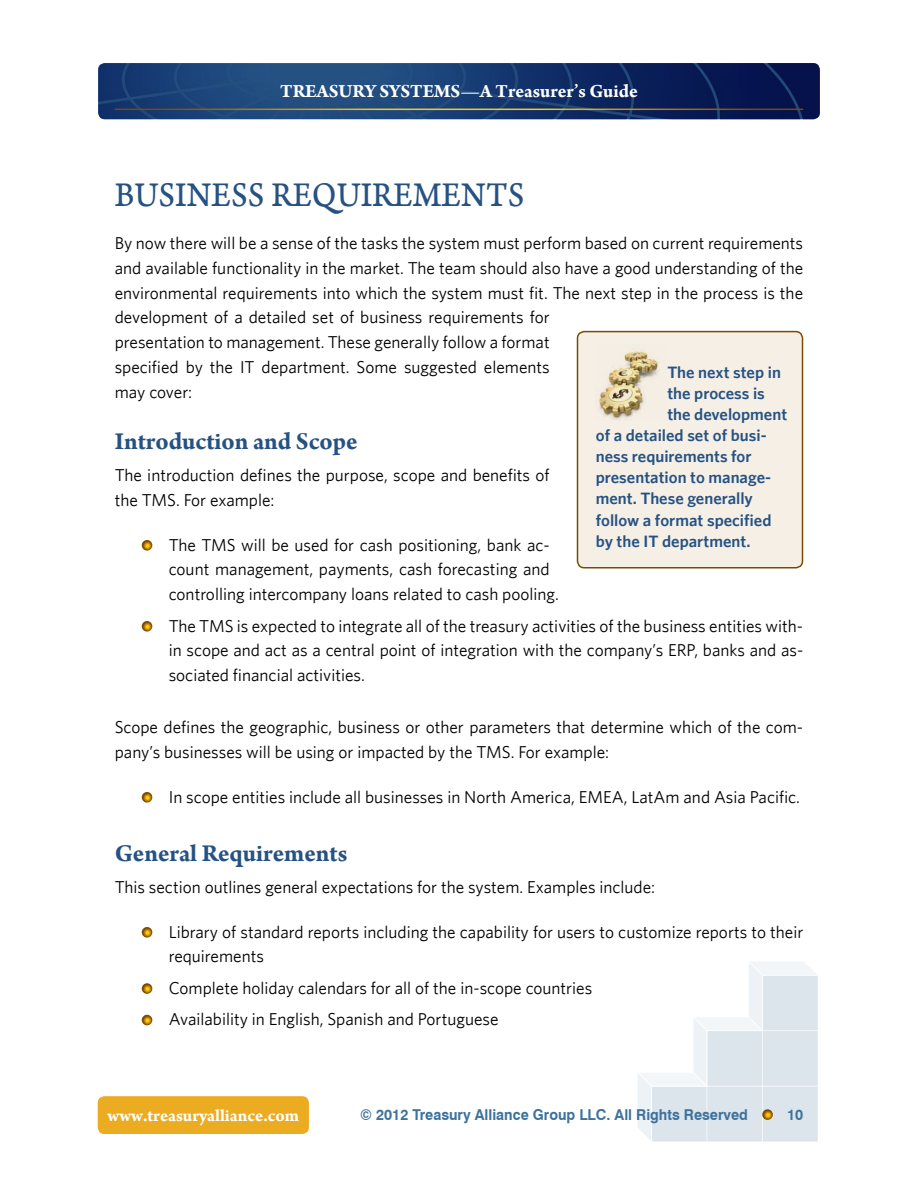
<style>
.page{position:relative;width:918px;height:1188px;background:#fff}
.page>*{position:absolute;margin:0;border:0;box-sizing:border-box;transform-origin:0 0}
.t1{font:36px "Arno Pro Caption";color:#265283;scale:.9 1}
.t2{font:700 25.5px "Arno Pro";color:#265283}
.t3{font:700 19.5px "Arno Pro";color:#fff}
.t4{font:700 18px "Arno Pro";color:#fff}
.t5{font:17.25px/24.8px "Whitney";color:#000}
.t6{font:600 16.5px "Whitney";color:#265283}
.t7{font:700 15px "Swiss 721 BT";color:#3d729c;scale:.95 1}
</style>
<div class="page">
<img style="left:98px;top:63px;width:722px;height:56px">
<hr style="left:115px;top:109px;width:688px;height:1px;background:#fff">
<svg style="left:638px;top:962px;width:180px;height:180px"></svg>
<div style="left:98px;top:1096px;width:211px;height:38px;background:#ebac21;border-radius:7px"></div>
<svg style="left:142px;top:540px;width:10px;height:11px"></svg>
<svg style="left:142px;top:621px;width:10px;height:11px"></svg>
<svg style="left:142px;top:792px;width:10px;height:11px"></svg>
<svg style="left:142px;top:927px;width:10px;height:11px"></svg>
<svg style="left:142px;top:983px;width:10px;height:11px"></svg>
<svg style="left:142px;top:1015px;width:10px;height:10px"></svg>
<div style="left:578px;top:332px;width:224px;height:236px;background:#f6efe5;border-radius:7px"></div>
<img style="left:596px;top:350px;width:63px;height:69px">
<div style="left:577px;top:331px;width:226px;height:237px;border:2px solid #fff;border-radius:7px"></div>
<p class="t3" style="left:280px;top:80px;width:359px">Treasury Systems—A Treasurer’s Guide</p>
<h1 class="t1" style="left:115px;top:174px;width:457px">BUSINESS REQUIREMENTS</h1>
<p class="t5" style="left:115px;top:230px;width:690px">By now there will be a sense of the tasks the system must perform based on current requirements and available functionality in the market. The team should also have a good understanding of the environmental requirements into which the system must fit. The next step in the process is the development of a detailed set of business requirements for<br>presentation to management. These generally follow a format<br>specified by the IT department. Some suggested elements<br>may cover:</p>
<h2 class="t2" style="left:115px;top:427px;width:244px">Introduction and Scope</h2>
<p class="t5" style="left:115px;top:462px;width:436px">The introduction defines the purpose, scope and benefits of the TMS. For example:</p>
<p class="t5" style="left:169px;top:532px;width:392px">The TMS will be used for cash positioning, bank ac&shy;count management, payments, cash forecasting and controlling intercompany loans related to cash pooling.</p>
<p class="t5" style="left:169px;top:613px;width:636px;text-align:justify">The TMS is expected to integrate all of the treasury activities of the business entities with&shy;in scope and act as a central point of integration with the company’s ERP, banks and as&shy;sociated financial activities.</p>
<p class="t5" style="left:115px;top:714px;width:690px">Scope defines the geographic, business or other parameters that determine which of the com&shy;pany’s businesses will be using or impacted by the TMS. For example:</p>
<p class="t5" style="left:169px;top:784px;width:633px">In scope entities include all businesses in North America, EMEA, LatAm and Asia Pacific.</p>
<h2 class="t2" style="left:115px;top:839px;width:234px">General Requirements</h2>
<p class="t5" style="left:115px;top:874px;width:542px">This section outlines general expectations for the system. Examples include:</p>
<p class="t5" style="left:169px;top:919px;width:636px">Library of standard reports including the capability for users to customize reports to their requirements</p>
<p class="t5" style="left:169px;top:972px;width:425px;line-height:31.5px">Complete holiday calendars for all of the in-scope countries<br>Availability in English, Spanish and Portuguese</p>
<p class="t6" style="left:667px;top:363px;width:115px">The next step in</p>
<p class="t6" style="left:667px;top:384px;width:99px">the process is</p>
<p class="t6" style="left:667px;top:405px;width:121px">the development</p>
<p class="t6" style="left:596px;top:426px;width:172px">of a detailed set of busi-</p>
<p class="t6" style="left:596px;top:447px;width:157px">ness requirements for</p>
<p class="t6" style="left:596px;top:468px;width:177px">presentation to manage-</p>
<p class="t6" style="left:596px;top:489px;width:159px">ment. These generally</p>
<p class="t6" style="left:596px;top:510px;width:177px">follow a format specified</p>
<p class="t6" style="left:596px;top:531px;width:156px">by the IT department.</p>
<p class="t4" style="left:108px;top:1105px;width:193px">www.treasuryalliance.com</p>
<p class="t7" style="left:360px;top:1105px;width:410px">© 2012 Treasury Alliance Group LLC. All Rights Reserved</p>
<p class="t7" style="left:787px;top:1105px;width:19px">10</p>
</div>
